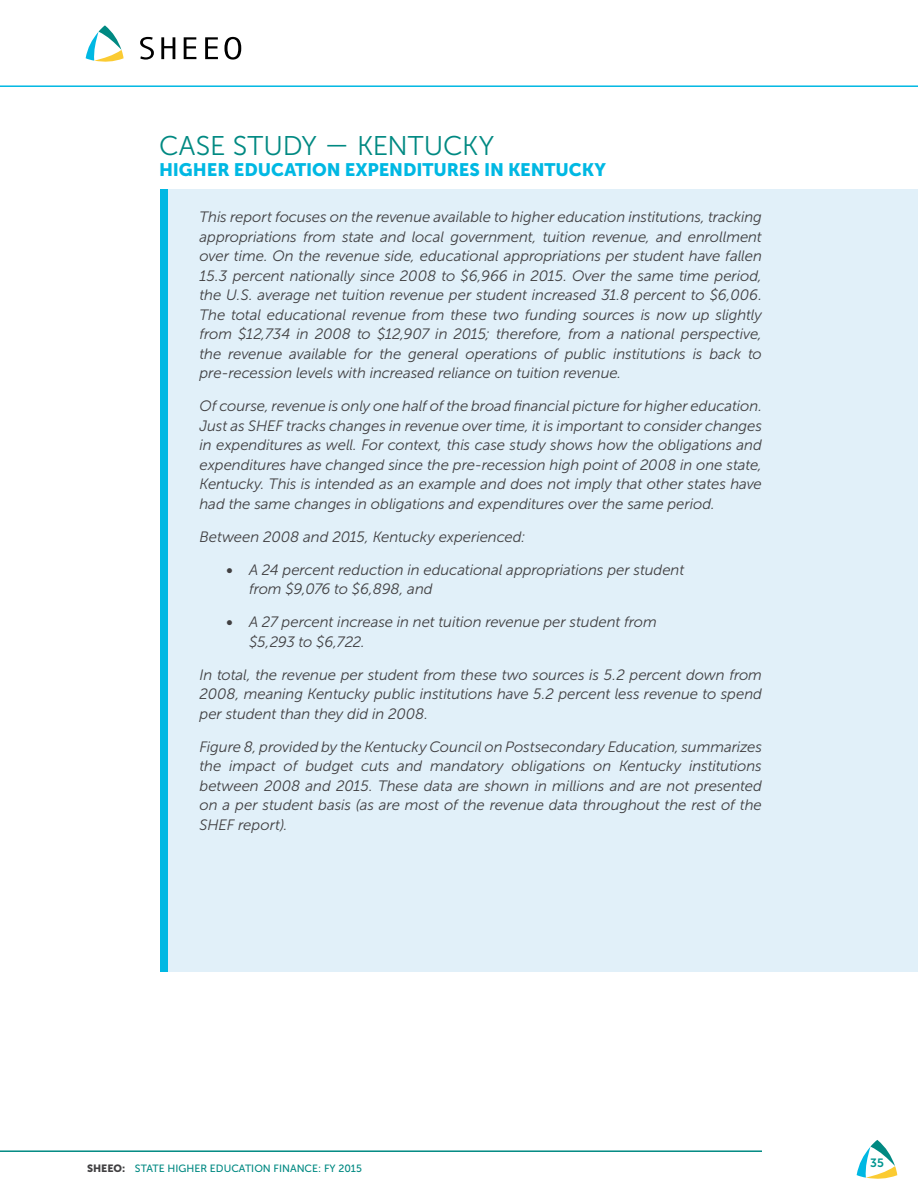
<style>
.page{position:relative;width:918px;height:1188px;background:#fff}
.page>*{position:absolute;margin:0;border:0;box-sizing:border-box;transform-origin:0 0}
.t1{font:27px "Museo Sans 300";letter-spacing:-.005em;color:#008982}
.t2{font:18px "Museo Sans 900";letter-spacing:-.005em;color:#00b8e3}
.t3{font:italic 15px/19.5px "Museo Sans 300";letter-spacing:-.01em;color:#414042;text-align:justify}
.t4{font:12px "Museo Sans 700";color:#009590}
.t5{font:10.5px "Museo Sans 500";color:#008982}
.s1{font-family:"Museo Sans 700";font-style:normal}
.s2{font-family:"Museo Sans 900";color:#414042}
</style>
<div class="page">
<hr style="left:0;top:1150px;width:762px;height:2px;background:#008982">
<svg style="left:86px;top:25px;width:38px;height:37px"></svg>
<svg style="left:140px;top:37px;width:14px;height:23px"></svg>
<svg style="left:161px;top:37px;width:14px;height:22px"></svg>
<svg style="left:184px;top:37px;width:12px;height:22px"></svg>
<svg style="left:205px;top:37px;width:13px;height:22px"></svg>
<svg style="left:224px;top:37px;width:17px;height:23px"></svg>
<svg style="left:857px;top:1140px;width:40px;height:39px"></svg>
<hr style="left:0;top:85px;width:918px;height:2px;background:#00b8e3">
<div style="left:168px;top:189px;width:750px;height:783px;background:#e1f0f9"></div>
<h1 class="t1" style="left:159px;top:131px;width:337px">CASE STUDY — KENTUCKY</h1>
<p class="t2" style="left:159px;top:159px;width:449px">HIGHER EDUCATION EXPENDITURES IN KENTUCKY</p>
<p class="t3" style="left:200px;top:207px;width:564px">This report focuses on the revenue available to higher education institutions, tracking appropriations from state and local government, tuition revenue, and enrollment over time. On the revenue side, educational appropriations per student have fallen 15.3 percent nationally since 2008 to $6,966 in 2015. Over the same time period, the U.S. average net tuition revenue per student increased 31.8 percent to $6,006.<br>The total educational revenue from these two funding sources is now up slightly from $12,734 in 2008 to $12,907 in 2015; therefore, from a national perspective, the revenue available for the general operations of public institutions is back to pre-recession levels with increased reliance on tuition revenue.</p>
<p class="t3" style="left:200px;top:396px;width:564px">Of course, revenue is only one half of the broad financial picture for higher education.<br>Just as SHEF tracks changes in revenue over time, it is important to consider changes in expenditures as well. For context, this case study shows how the obligations and expenditures have changed since the pre-recession high point of 2008 in one state, Kentucky. This is intended as an example and does not imply that other states have had the same changes in obligations and expenditures over the same period.</p>
<p class="t3" style="left:200px;top:527px;width:327px">Between 2008 and 2015, Kentucky experienced:</p>
<p class="t3" style="left:249px;top:560px;width:437px;text-indent:-22px"><span class="s1">•</span> A 24 percent reduction in educational appropriations per student from $9,076 to $6,898, and</p>
<p class="t3" style="left:249px;top:612px;width:409px;text-indent:-22px"><span class="s1">•</span> A 27 percent increase in net tuition revenue per student from $5,293 to $6,722.</p>
<p class="t3" style="left:200px;top:665px;width:564px">In total, the revenue per student from these two sources is 5.2 percent down from 2008, meaning Kentucky public institutions have 5.2 percent less revenue to spend per student than they did in 2008.</p>
<p class="t3" style="left:200px;top:737px;width:564px">Figure 8, provided by the Kentucky Council on Postsecondary Education, summarizes the impact of budget cuts and mandatory obligations on Kentucky institutions between 2008 and 2015. These data are shown in millions and are not presented on a per student basis (as are most of the revenue data throughout the rest of the SHEF report).</p>
<p class="t5" style="left:87px;top:1163px;width:276px"><span class="s2">SHEEO:</span> STATE HIGHER EDUCATION FINANCE: FY 2015</p>
<p class="t4" style="left:870px;top:1156px;width:15px">35</p>
</div>
